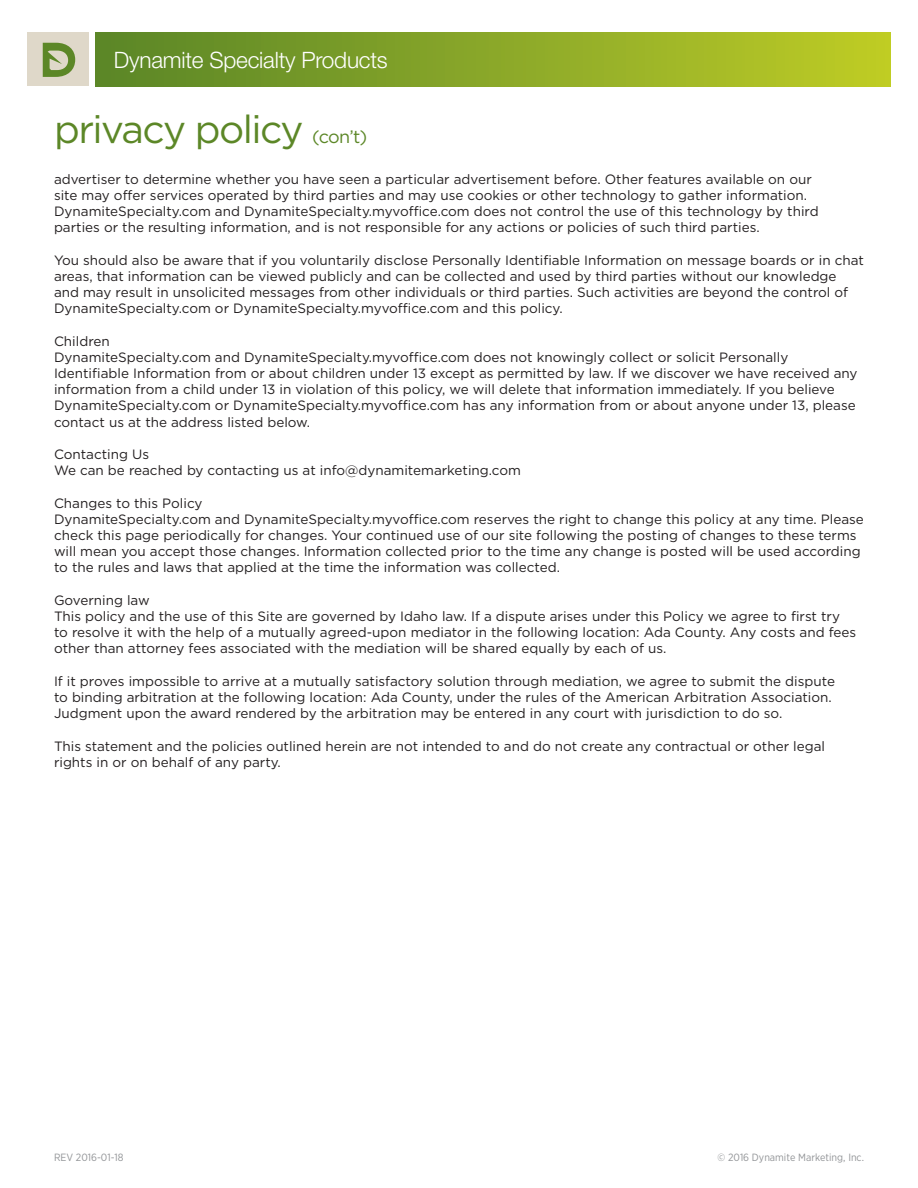
<style>
.page{position:relative;width:918px;height:1188px;background:#fff}
.page>*{position:absolute;margin:0;border:0;box-sizing:border-box;transform-origin:0 0}
.t1{font:39px "Gotham";letter-spacing:-.04em;color:#5c8727}
.t2{font:300 22.65px "Helvetica Neue";letter-spacing:-.01em;color:#fff}
.t3{font:13.5px/16.2px "Gotham";color:#231f20}
.t4{font:10.5px "Gotham Narrow";color:#939598}
.s1{font-size:18px}
</style>
<div class="page">
<div style="left:27px;top:32px;width:62px;height:54px;background:#dfd8c9"></div>
<svg style="left:43px;top:43px;width:32px;height:34px"></svg>
<div style="left:95px;top:32px;width:796px;height:54px;background:linear-gradient(to right,#598528,#bdcb27)"></div>
<p class="t2" style="left:114px;top:46px;width:275px">Dynamite Specialty Products</p>
<p class="t1" style="left:54px;top:106px;width:315px">privacy policy <span class="s1">(con’t)</span></p>
<p class="t3" style="left:54px;top:171px;width:766px">advertiser to determine whether you have seen a particular advertisement before. Other features available on our site may offer services operated by third parties and may use cookies or other technology to gather information.<br>DynamiteSpecialty.com and DynamiteSpecialty.myvoffice.com does not control the use of this technology by third parties or the resulting information, and is not responsible for any actions or policies of such third parties.</p>
<p class="t3" style="left:54px;top:252px;width:811px">You should also be aware that if you voluntarily disclose Personally Identifiable Information on message boards or in chat areas, that information can be viewed publicly and can be collected and used by third parties without our knowledge and may result in unsolicited messages from other individuals or third parties. Such activities are beyond the control of DynamiteSpecialty.com or DynamiteSpecialty.myvoffice.com and this policy.</p>
<p class="t3" style="left:54px;top:333px;width:57px">Children</p>
<p class="t3" style="left:54px;top:349px;width:805px">DynamiteSpecialty.com and DynamiteSpecialty.myvoffice.com does not knowingly collect or solicit Personally Identifiable Information from or about children under 13 except as permitted by law. If we discover we have received any information from a child under 13 in violation of this policy, we will delete that information immediately. If you believe DynamiteSpecialty.com or DynamiteSpecialty.myvoffice.com has any information from or about anyone under 13, please contact us at the address listed below.</p>
<p class="t3" style="left:54px;top:446px;width:97px">Contacting Us</p>
<p class="t3" style="left:54px;top:462px;width:469px">We can be reached by contacting us at info@dynamitemarketing.com</p>
<p class="t3" style="left:54px;top:495px;width:150px">Changes to this Policy</p>
<p class="t3" style="left:54px;top:511px;width:811px">DynamiteSpecialty.com and DynamiteSpecialty.myvoffice.com reserves the right to change this policy at any time. Please check this page periodically for changes. Your continued use of our site following the posting of changes to these terms will mean you accept those changes. Information collected prior to the time any change is posted will be used according to the rules and laws that applied at the time the information was collected.</p>
<p class="t3" style="left:54px;top:592px;width:97px">Governing law</p>
<p class="t3" style="left:54px;top:608px;width:804px">This policy and the use of this Site are governed by Idaho law. If a dispute arises under this Policy we agree to first try to resolve it with the help of a mutually agreed-upon mediator in the following location: Ada County. Any costs and fees other than attorney fees associated with the mediation will be shared equally by each of us.</p>
<p class="t3" style="left:54px;top:673px;width:783px">If it proves impossible to arrive at a mutually satisfactory solution through mediation, we agree to submit the dispute to binding arbitration at the following location: Ada County, under the rules of the American Arbitration Association.<br>Judgment upon the award rendered by the arbitration may be entered in any court with jurisdiction to do so.</p>
<p class="t3" style="left:54px;top:738px;width:773px">This statement and the policies outlined herein are not intended to and do not create any contractual or other legal rights in or on behalf of any party.</p>
<p class="t4" style="left:54px;top:1151px;width:71px">REV 2016-01-18</p>
<p class="t4" style="left:718px;top:1151px;width:148px">© 2016 Dynamite Marketing, Inc.</p>
</div>
